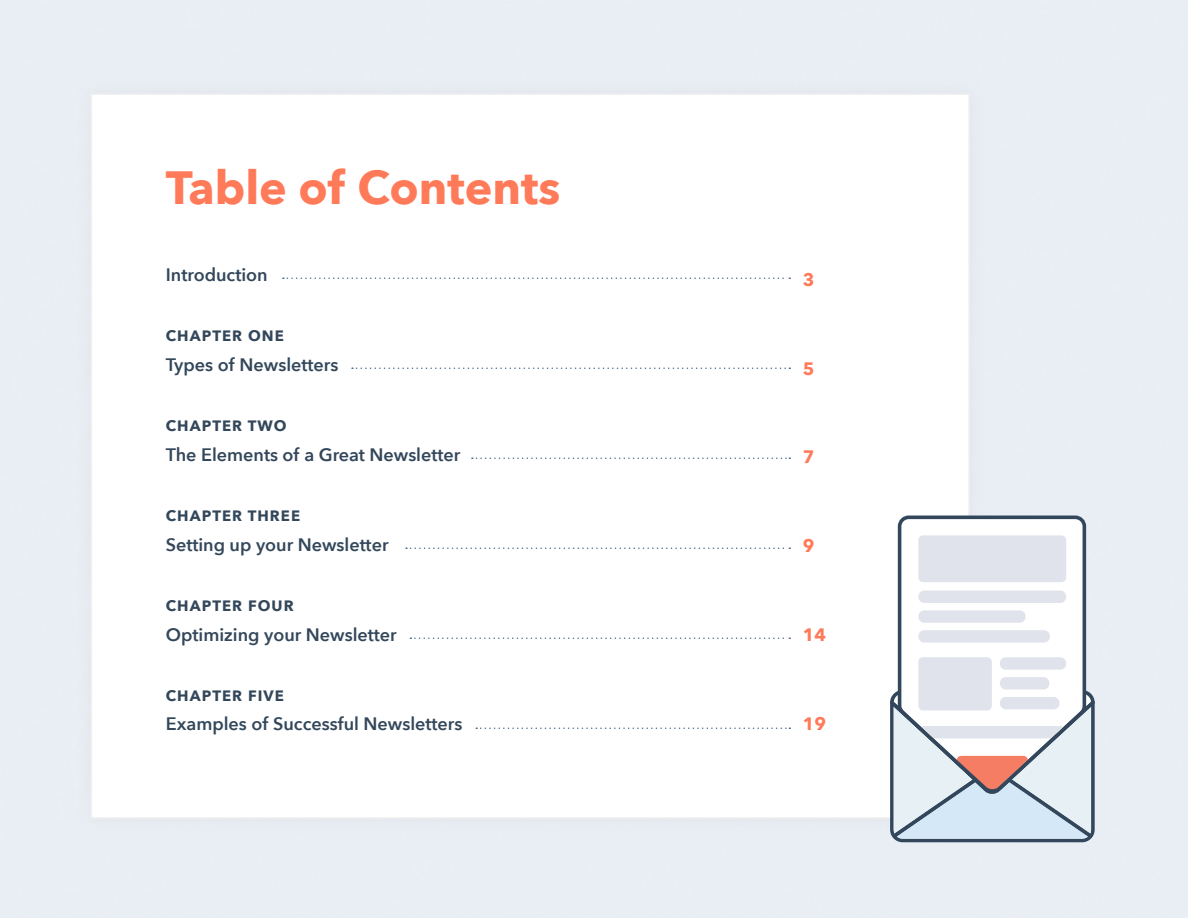
<style>
.page{position:relative;width:1188px;height:918px;background:#fff}
.page>*{position:absolute;margin:0;border:0;box-sizing:border-box;transform-origin:0 0}
.t1{font:700 46.5px "Avenir Next";color:#ff7a59}
.t2{font:600 18px "Avenir Next";color:#33475b}
.t3{font:700 18px "Avenir Next";color:#ff7a59}
.t4{font:700 15px "Avenir Next";letter-spacing:.07em;color:#33475b}
</style>
<div class="page">
<div style="left:76px;top:79px;width:908px;height:754px;background:#e7ecf2"></div>
<div style="left:91px;top:93px;width:879px;height:726px;background:#fff;border:2px solid #eff0f0"></div>
<svg style="left:283px;top:278px;width:507px;height:1px"></svg>
<svg style="left:352px;top:368px;width:438px;height:1px"></svg>
<svg style="left:472px;top:458px;width:318px;height:1px"></svg>
<svg style="left:406px;top:548px;width:384px;height:1px"></svg>
<svg style="left:410px;top:638px;width:380px;height:1px"></svg>
<svg style="left:476px;top:728px;width:314px;height:1px"></svg>
<svg style="left:887px;top:517px;width:211px;height:323px"></svg>
<h1 class="t1" style="left:166px;top:147px;width:396px">Table of Contents</h1>
<p class="t2" style="left:166px;top:260px;width:103px">Introduction</p>
<p class="t4" style="left:166px;top:323px;width:120px">CHAPTER ONE</p>
<p class="t2" style="left:166px;top:350px;width:174px">Types of Newsletters</p>
<p class="t4" style="left:166px;top:413px;width:122px">CHAPTER TWO</p>
<p class="t2" style="left:166px;top:440px;width:296px">The Elements of a Great Newsletter</p>
<p class="t4" style="left:166px;top:503px;width:136px">CHAPTER THREE</p>
<p class="t2" style="left:166px;top:530px;width:224px">Setting up your Newsletter</p>
<p class="t4" style="left:166px;top:593px;width:129px">CHAPTER FOUR</p>
<p class="t2" style="left:166px;top:620px;width:232px">Optimizing your Newsletter</p>
<p class="t4" style="left:166px;top:683px;width:120px">CHAPTER FIVE</p>
<p class="t2" style="left:166px;top:708px;width:298px">Examples of Successful Newsletters</p>
<p class="t3" style="left:803px;top:264px;width:13px">3</p>
<p class="t3" style="left:803px;top:353px;width:13px">5</p>
<p class="t3" style="left:803px;top:442px;width:13px">7</p>
<p class="t3" style="left:803px;top:530px;width:13px">9</p>
<p class="t3" style="left:803px;top:619px;width:25px">14</p>
<p class="t3" style="left:803px;top:708px;width:25px">19</p>
</div>
